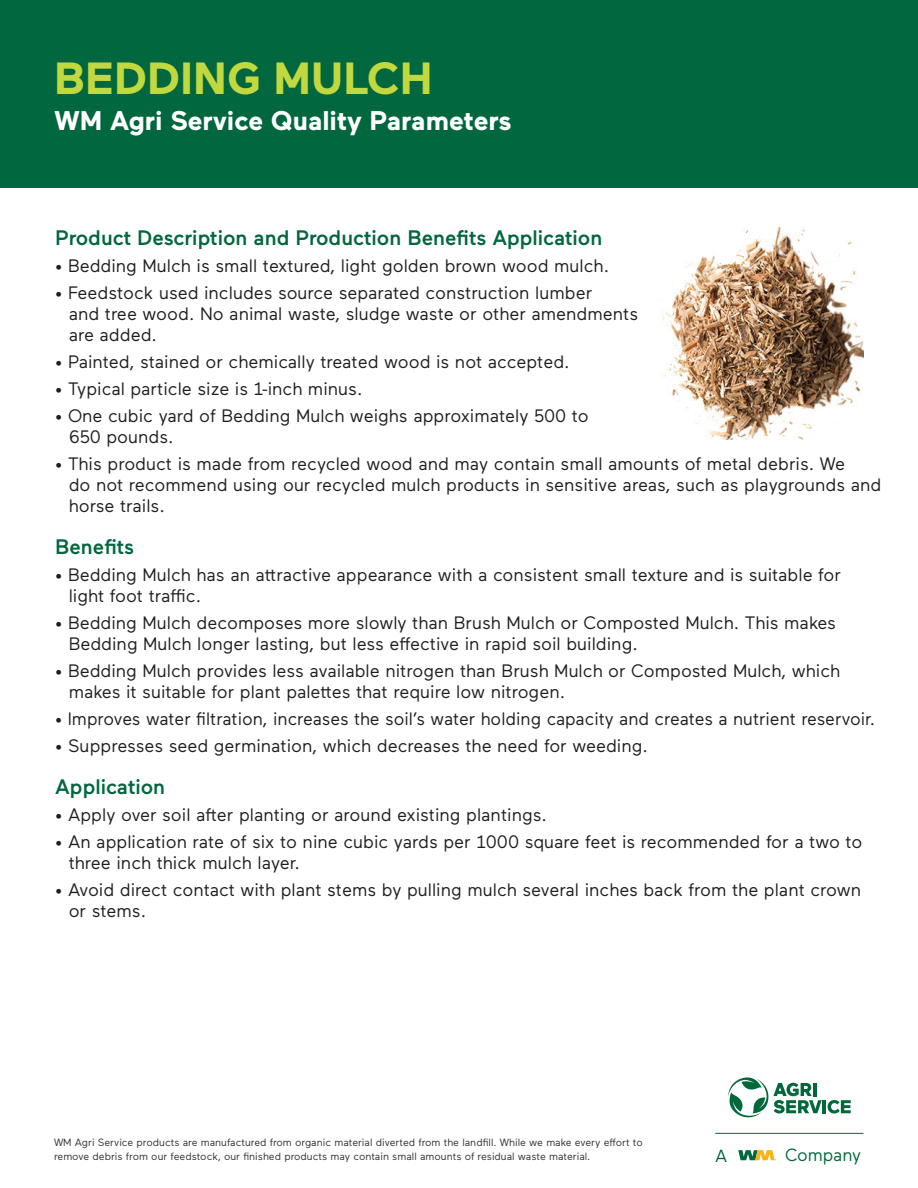
<style>
.page{position:relative;width:918px;height:1188px;background:#fff}
.page>*{position:absolute;margin:0;border:0;box-sizing:border-box;transform-origin:0 0}
.t1{font:700 45px "Maax";color:#c2d83f}
.t2{font:700 27px "Maax";color:#fff}
.t3{font:500 21px "Maax";color:#00673e}
.t4{font:18px/21px "Maax";color:#1e201e}
.t5{font:17.7px "Maax";letter-spacing:-.01em;color:#00693a}
.t6{font:10.5px/14.4px "Maax";color:#2f3130}
</style>
<div class="page">
<div style="left:0;top:0;width:918px;height:188px;background:#00673e"></div>
<svg style="left:738px;top:1150px;width:38px;height:10px"></svg>
<hr style="left:715px;top:1133px;width:148px;height:1px;background:#00693a">
<svg style="left:728px;top:1077px;width:123px;height:41px"></svg>
<img style="left:662px;top:228px;width:202px;height:211px">
<h1 class="t1" style="left:54px;top:48px;width:380px">BEDDING MULCH</h1>
<h2 class="t2" style="left:54px;top:103px;width:459px">WM Agri Service Quality Parameters</h2>
<p class="t3" style="left:55px;top:224px;width:549px">Product Description and Production Benefits Application</p>
<p class="t4" style="left:55px;top:255px;width:555px">• Bedding Mulch is small textured, light golden brown wood mulch.</p>
<p class="t4" style="left:69px;top:282px;width:571px;text-indent:-14px">• Feedstock used includes source separated construction lumber<br>and tree wood. No animal waste, sludge waste or other amendments are added.</p>
<p class="t4" style="left:55px;top:351px;width:516px">• Painted, stained or chemically treated wood is not accepted.</p>
<p class="t4" style="left:55px;top:378px;width:309px">• Typical particle size is 1-inch minus.</p>
<p class="t4" style="left:69px;top:405px;width:522px;text-indent:-14px">• One cubic yard of Bedding Mulch weighs approximately 500 to<br>650 pounds.</p>
<p class="t4" style="left:69px;top:453px;width:814px;text-indent:-14px">• This product is made from recycled wood and may contain small amounts of metal debris. We<br>do not recommend using our recycled mulch products in sensitive areas, such as playgrounds and horse trails.</p>
<p class="t3" style="left:55px;top:533px;width:80px">Benefits</p>
<p class="t4" style="left:69px;top:564px;width:774px;text-indent:-14px">• Bedding Mulch has an attractive appearance with a consistent small texture and is suitable for light foot traffic.</p>
<p class="t4" style="left:69px;top:612px;width:769px;text-indent:-14px">• Bedding Mulch decomposes more slowly than Brush Mulch or Composted Mulch. This makes<br>Bedding Mulch longer lasting, but less effective in rapid soil building.</p>
<p class="t4" style="left:69px;top:660px;width:773px;text-indent:-14px">• Bedding Mulch provides less available nitrogen than Brush Mulch or Composted Mulch, which makes it suitable for plant palettes that require low nitrogen.</p>
<p class="t4" style="left:55px;top:708px;width:821px">• Improves water filtration, increases the soil’s water holding capacity and creates a nutrient reservoir.</p>
<p class="t4" style="left:55px;top:735px;width:594px">• Suppresses seed germination, which decreases the need for weeding.</p>
<p class="t3" style="left:55px;top:773px;width:111px">Application</p>
<p class="t4" style="left:55px;top:804px;width:493px">• Apply over soil after planting or around existing plantings.</p>
<p class="t4" style="left:69px;top:831px;width:795px;text-indent:-14px">• An application rate of six to nine cubic yards per 1000 square feet is recommended for a two to three inch thick mulch layer.</p>
<p class="t4" style="left:69px;top:879px;width:794px;text-indent:-14px">• Avoid direct contact with plant stems by pulling mulch several inches back from the plant crown or stems.</p>
<p class="t6" style="left:54px;top:1135px;width:590px">WM Agri Service products are manufactured from organic material diverted from the landfill. While we make every effort to remove debris from our feedstock, our finished products may contain small amounts of residual waste material.</p>
<p class="t5" style="left:715px;top:1145px;width:14px">A</p>
<p class="t5" style="left:785px;top:1143px;width:78px">Company</p>
</div>
